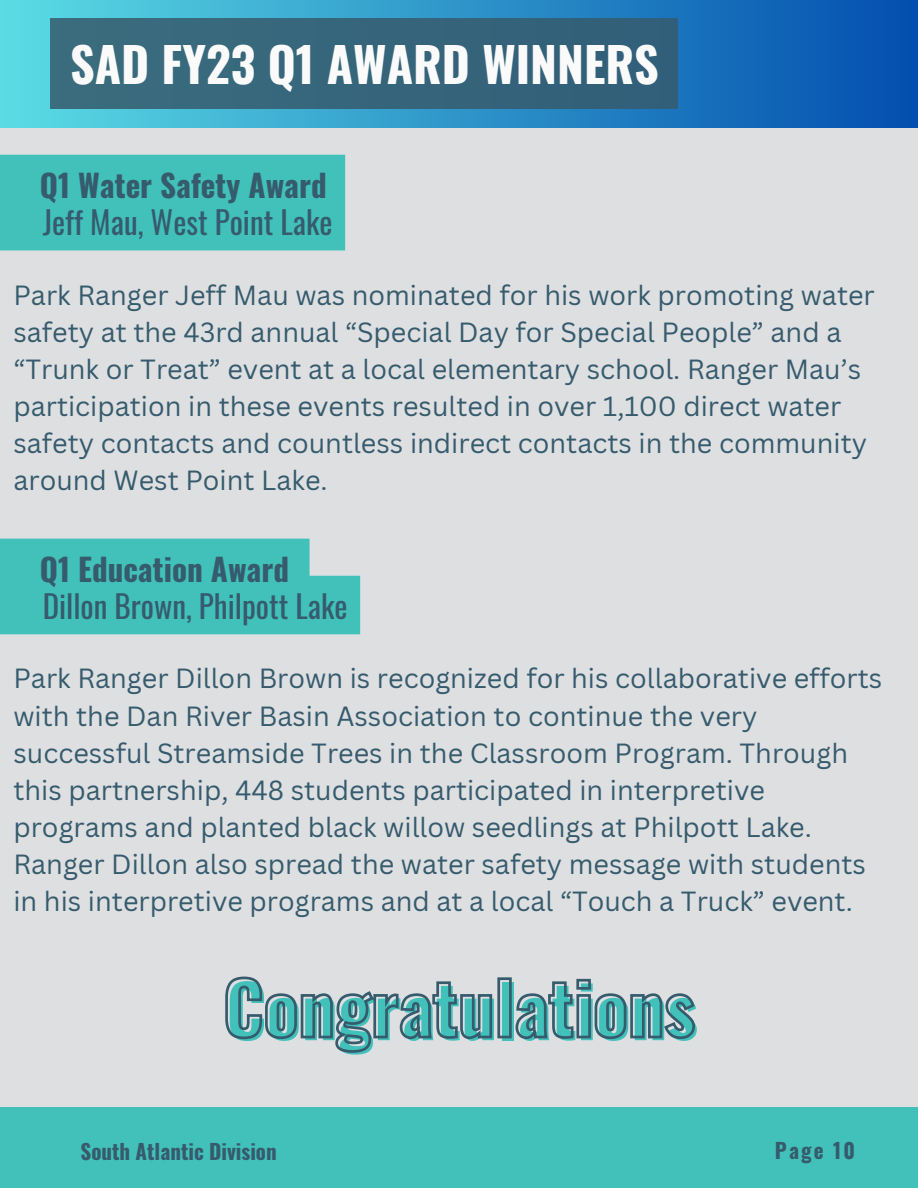
<style>
.page{position:relative;width:918px;height:1188px;background:#dedfe1}
.page>*{position:absolute;margin:0;border:0;box-sizing:border-box;transform-origin:0 0}
.t1{font:700 72px "Oswald";color:#41c1ba}
.t2{font:700 48px "Oswald";color:#fafafa}
.t3{font:31.2px "Oswald";color:#365b6d}
.t4{font:700 31.2px "Oswald";color:#365b6d}
.t5{font:27px/37px "Canva Sans";color:#365b6d}
.t6{font:700 21px "Oswald";color:#365b6d}
</style>
<div class="page">
<div style="left:0;top:1107px;width:918px;height:81px;background:#41c1ba"></div>
<div style="left:0;top:0;width:918px;height:127px;background:linear-gradient(to right,#5ad7de,#034fae)"></div>
<div style="left:0;top:155px;width:345px;height:95px;background:#41c1ba"></div>
<div style="left:51px;top:18px;width:627px;height:90px;background:#36657b"></div>
<div style="left:0;top:539px;width:360px;height:95px;background:#41c1ba"></div>
<svg style="left:225px;top:976px;width:470px;height:77px"></svg>
<h2 class="t2" style="left:70px;top:27px;width:590px">SAD FY23 Q1 AWARD WINNERS</h2>
<p class="t4" style="left:40px;top:161px;width:288px">Q1 Water Safety Award</p>
<p class="t3" style="left:43px;top:198px;width:291px">Jeff Mau, West Point Lake</p>
<p class="t5" style="left:13px;top:275px;width:863px">Park Ranger Jeff Mau was nominated for his work promoting water safety at the 43rd annual “Special Day for Special People” and a “Trunk or Treat” event at a local elementary school. Ranger Mau’s participation in these events resulted in over 1,100 direct water safety contacts and countless indirect contacts in the community around West Point Lake.</p>
<p class="t4" style="left:40px;top:545px;width:251px">Q1 Education Award</p>
<p class="t3" style="left:43px;top:582px;width:306px">Dillon Brown, Philpott Lake</p>
<p class="t5" style="left:13px;top:659px;width:870px">Park Ranger Dillon Brown is recognized for his collaborative efforts with the Dan River Basin Association to continue the very successful Streamside Trees in the Classroom Program. Through this partnership, 448 students participated in interpretive programs and planted black willow seedlings at Philpott Lake.<br>Ranger Dillon also spread the water safety message with students in his interpretive programs and at a local “Touch a Truck” event.</p>
<h1 class="t1" style="left:226px;top:954px;width:473px">Congratulations</h1>
<p class="t6" style="left:81px;top:1134px;width:198px">South Atlantic Division</p>
<p class="t6" style="left:775px;top:1134px;width:82px">Page 10</p>
</div>
